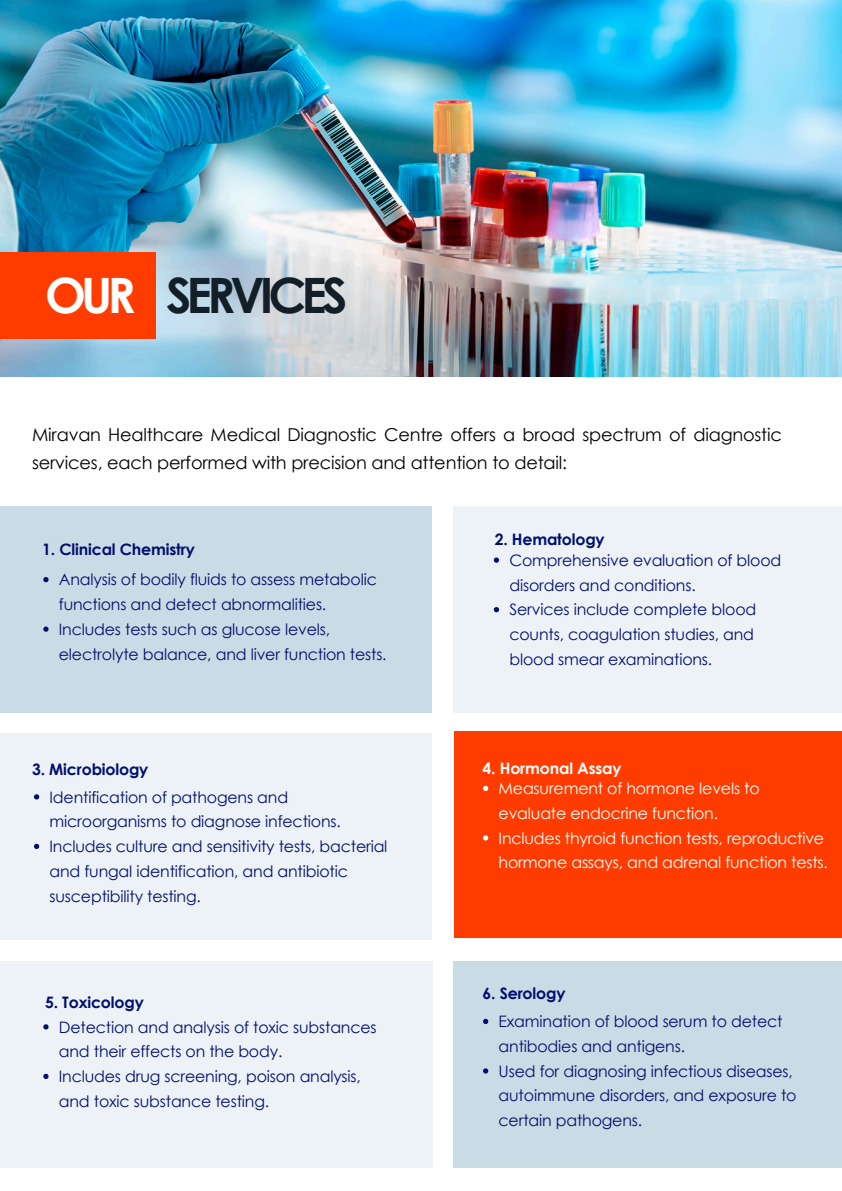
<style>
.page{position:relative;width:842px;height:1191px;background:#fff}
.page>*{position:absolute;margin:0;border:0;box-sizing:border-box;transform-origin:0 0}
.t1{font:700 48.8px "Century Gothic";letter-spacing:-.1em;color:#131f28}
.t2{font:17.8px/27.8px "Century Gothic";letter-spacing:-.01em;color:#000}
.t3{font:15.8px/24.8px "Century Gothic";letter-spacing:-.01em;color:#020f6d}
.t4{font:15.8px/24.8px "Century Gothic";letter-spacing:-.01em;color:#fffefd}
.t5{font:700 15.8px "Century Gothic";letter-spacing:-.01em;color:#020f6d}
.t6{font:700 15.8px "Century Gothic";letter-spacing:-.01em;color:#fffefd}
.s1{color:#fff}
</style>
<div class="page">
<img style="left:0;top:0;width:842px;height:376px">
<div style="left:0;top:506px;width:432px;height:206px;background:#c9dbe5"></div>
<div style="left:453px;top:506px;width:389px;height:206px;background:#ecf2f6"></div>
<svg style="left:43px;top:577px;width:6px;height:5px"></svg>
<svg style="left:43px;top:626px;width:6px;height:5px"></svg>
<div style="left:0;top:252px;width:156px;height:86px;background:#ff3c00"></div>
<svg style="left:494px;top:557px;width:5px;height:5px"></svg>
<svg style="left:494px;top:607px;width:5px;height:5px"></svg>
<div style="left:0;top:733px;width:432px;height:206px;background:#ecf2f6"></div>
<svg style="left:34px;top:794px;width:5px;height:5px"></svg>
<svg style="left:34px;top:843px;width:5px;height:6px"></svg>
<div style="left:454px;top:730px;width:388px;height:207px;background:#ff3c00"></div>
<svg style="left:483px;top:785px;width:5px;height:6px"></svg>
<svg style="left:483px;top:835px;width:5px;height:5px"></svg>
<div style="left:0;top:960px;width:432px;height:206px;background:#ecf2f6"></div>
<svg style="left:43px;top:1024px;width:6px;height:5px"></svg>
<svg style="left:43px;top:1073px;width:6px;height:5px"></svg>
<div style="left:453px;top:960px;width:389px;height:206px;background:#c9dbe5"></div>
<svg style="left:483px;top:1018px;width:5px;height:5px"></svg>
<svg style="left:483px;top:1068px;width:5px;height:5px"></svg>
<h3 class="t1" style="left:45px;top:263px;width:304px"><span class="s1">OUR</span> SERVICES</h3>
<h2 class="t2" style="left:32px;top:420px;width:751px">Miravan Healthcare Medical Diagnostic Centre offers a broad spectrum of diagnostic services, each performed with precision and attention to detail:</h2>
<p class="t5" style="left:42px;top:538px;width:154px">1. Clinical Chemistry</p>
<p class="t3" style="left:59px;top:566px;width:320px">Analysis of bodily fluids to assess metabolic functions and detect abnormalities.</p>
<h1 class="t3" style="left:59px;top:616px;width:329px">Includes tests such as glucose levels, electrolyte balance, and liver function tests.</h1>
<h3 class="t5" style="left:495px;top:529px;width:112px">2. Hematology</h3>
<p class="t3" style="left:509px;top:547px;width:273px">Comprehensive evaluation of blood disorders and conditions.</p>
<p class="t3" style="left:509px;top:596px;width:248px">Services include complete blood counts, coagulation studies, and blood smear examinations.</p>
<p class="t5" style="left:32px;top:759px;width:118px">3. Microbiology</p>
<p class="t6" style="left:483px;top:757px;width:141px">4. Hormonal Assay</p>
<h3 class="t3" style="left:50px;top:783px;width:293px">Identification of pathogens and microorganisms to diagnose infections.</h3>
<p class="t3" style="left:50px;top:833px;width:339px">Includes culture and sensitivity tests, bacterial and fungal identification, and antibiotic susceptibility testing.</p>
<h3 class="t5" style="left:45px;top:992px;width:100px">5. Toxicology</h3>
<p class="t3" style="left:59px;top:1013px;width:319px">Detection and analysis of toxic substances and their effects on the body.</p>
<p class="t3" style="left:59px;top:1063px;width:304px">Includes drug screening, poison analysis, and toxic substance testing.</p>
<p class="t4" style="left:499px;top:775px;width:263px">Measurement of hormone levels to evaluate endocrine function.</p>
<h3 class="t4" style="left:499px;top:824px;width:331px">Includes thyroid function tests, reproductive hormone assays, and adrenal function tests.</h3>
<p class="t5" style="left:483px;top:982px;width:84px">6. Serology</p>
<h3 class="t3" style="left:499px;top:1008px;width:285px">Examination of blood serum to detect antibodies and antigens.</h3>
<p class="t3" style="left:499px;top:1057px;width:299px">Used for diagnosing infectious diseases, autoimmune disorders, and exposure to certain pathogens.</p>
</div>
